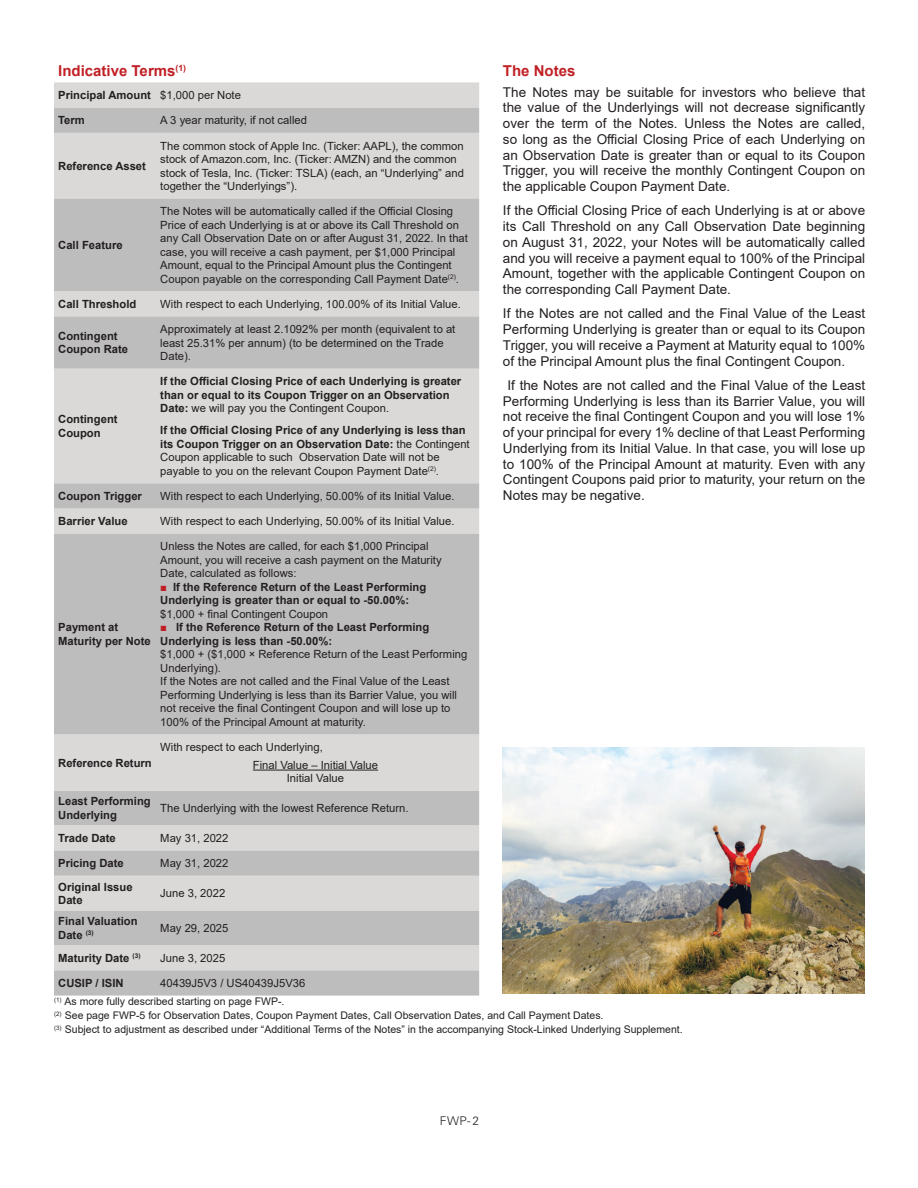
<style>
.page{position:relative;width:918px;height:1188px;background:#fff}
.page>*{position:absolute;margin:0;border:0;box-sizing:border-box;transform-origin:0 0}
.t1{font:700 15px "Arial";color:#c02025}
.t2{font:13.5px/15.8px "Arial";color:#231f20;text-align:justify}
.t3{font:300 12px "Univers";color:#231f20}
.t4{font:11.25px/13.5px "Arial";color:#231f20}
.t5{font:700 11.25px/13.5px "Arial";color:#231f20}
.t6{font:10.5px/14px "Arial";color:#231f20}
.s1{font-weight:400}
.s2{font-weight:700}
.s3{color:#c02025}
</style>
<div class="page">
<div style="left:54px;top:82px;width:425px;height:26px;background:#dad9d8"></div>
<svg style="left:54px;top:108px;width:425px;height:888px;fill:#bebdbd"></svg>
<hr style="left:253px;top:770px;width:125px;height:1px;background:#231f20">
<img style="left:503px;top:747px;width:361px;height:247px">
<h1 class="t1" style="left:58px;top:61px;width:129px">Indicative Terms<sup>(1)</sup></h1>
<h1 class="t1" style="left:503px;top:61px;width:74px">The Notes</h1>
<p class="t5" style="left:58px;top:89px;width:184px">Principal Amount <span class="s1">$1,000 per Note</span></p>
<p class="t5" style="left:58px;top:114px;width:28px">Term</p>
<p class="t4" style="left:160px;top:114px;width:148px">A 3 year maturity, if not called</p>
<p class="t5" style="left:58px;top:159px;width:89px">Reference Asset</p>
<p class="t2" style="left:503px;top:84px;width:364px">The Notes may be suitable for investors who believe that the value of the Underlyings will not decrease significantly over the term of the Notes. Unless the Notes are called, so long as the Official Closing Price of each Underlying on an Observation Date is greater than or equal to its Coupon Trigger, you will receive the monthly Contingent Coupon on the applicable Coupon Payment Date.</p>
<p class="t2" style="left:503px;top:203px;width:364px">If the Official Closing Price of each Underlying is at or above its Call Threshold on any Call Observation Date beginning on August 31, 2022, your Notes will be automatically called and you will receive a payment equal to 100% of the Principal Amount, together with the applicable Contingent Coupon on the corresponding Call Payment Date.</p>
<p class="t2" style="left:503px;top:306px;width:364px">If the Notes are not called and the Final Value of the Least Performing Underlying is greater than or equal to its Coupon Trigger, you will receive a Payment at Maturity equal to 100% of the Principal Amount plus the final Contingent Coupon.</p>
<p class="t2" style="left:503px;top:377px;width:364px;text-indent:5px">If the Notes are not called and the Final Value of the Least Performing Underlying is less than its Barrier Value, you will not receive the final Contingent Coupon and you will lose 1% of your principal for every 1% decline of that Least Performing Underlying from its Initial Value. In that case, you will lose up to 100% of the Principal Amount at maturity. Even with any Contingent Coupons paid prior to maturity, your return on the Notes may be negative.</p>
<p class="t4" style="left:160px;top:139px;width:305px">The common stock of Apple Inc. (Ticker: AAPL), the common stock of Amazon.com, Inc. (Ticker: AMZN) and the common stock of Tesla, Inc. (Ticker: TSLA) (each, an “Underlying” and together the “Underlyings”).</p>
<p class="t4" style="left:160px;top:204px;width:309px">The Notes will be automatically called if the Official Closing Price of each Underlying is at or above its Call Threshold on any Call Observation Date on or after August 31, 2022. In that case, you will receive a cash payment, per $1,000 Principal Amount, equal to the Principal Amount plus the Contingent Coupon payable on the corresponding Call Payment Date<sup>(2)</sup>.</p>
<p class="t5" style="left:58px;top:238px;width:66px">Call Feature</p>
<p class="t5" style="left:58px;top:297px;width:80px">Call Threshold</p>
<p class="t4" style="left:160px;top:297px;width:302px">With respect to each Underlying, 100.00% of its Initial Value.</p>
<p class="t5" style="left:58px;top:329px;width:71px">Contingent<br>Coupon Rate</p>
<p class="t4" style="left:160px;top:322px;width:297px">Approximately at least 2.1092% per month (equivalent to at least 25.31% per annum) (to be determined on the Trade<br>Date).</p>
<p class="t5" style="left:160px;top:375px;width:303px">If the Official Closing Price of each Underlying is greater than or equal to its Coupon Trigger on an Observation<br>Date: <span class="s1">we will pay you the Contingent Coupon.</span></p>
<p class="t4" style="left:160px;top:424px;width:311px"><span class="s2">If the Official Closing Price of any Underlying is less than its Coupon Trigger on an Observation Date:</span> the Contingent Coupon applicable to such Observation Date will not be payable to you on the relevant Coupon Payment Date<sup>(2)</sup>.</p>
<p class="t5" style="left:58px;top:413px;width:61px">Contingent<br>Coupon</p>
<p class="t5" style="left:58px;top:489px;width:85px">Coupon Trigger</p>
<p class="t4" style="left:160px;top:489px;width:296px">With respect to each Underlying, 50.00% of its Initial Value.</p>
<p class="t5" style="left:58px;top:515px;width:71px">Barrier Value</p>
<p class="t4" style="left:160px;top:514px;width:296px">With respect to each Underlying, 50.00% of its Initial Value.</p>
<p class="t5" style="left:58px;top:621px;width:94px">Payment at<br>Maturity per Note</p>
<p class="t5" style="left:58px;top:756px;width:95px">Reference Return</p>
<p class="t4" style="left:160px;top:540px;width:283px">Unless the Notes are called, for each $1,000 Principal<br>Amount, you will receive a cash payment on the Maturity<br>Date, calculated as follows:</p>
<p class="t5" style="left:160px;top:580px;width:267px"><span class="s3">■</span> If the Reference Return of the Least Performing<br>Underlying is greater than or equal to -50.00%:</p>
<p class="t4" style="left:160px;top:607px;width:169px">$1,000 + final Contingent Coupon</p>
<p class="t5" style="left:160px;top:621px;width:271px"><span class="s3">■</span> If the Reference Return of the Least Performing<br>Underlying is less than -50.00%:</p>
<p class="t4" style="left:160px;top:648px;width:309px">$1,000 + ($1,000 × Reference Return of the Least Performing Underlying).<br>If the Notes are not called and the Final Value of the Least Performing Underlying is less than its Barrier Value, you will not receive the final Contingent Coupon and will lose up to 100% of the Principal Amount at maturity.</p>
<p class="t4" style="left:253px;top:738px;width:127px;line-height:17.7px;text-indent:-93px">With respect to each Underlying,<br>Final Value – Initial Value</p>
<p class="t4" style="left:287px;top:772px;width:59px">Initial Value</p>
<p class="t5" style="left:58px;top:795px;width:94px">Least Performing<br>Underlying</p>
<p class="t4" style="left:160px;top:801px;width:250px">The Underlying with the lowest Reference Return.</p>
<p class="t5" style="left:58px;top:831px;width:59px">Trade Date</p>
<p class="t4" style="left:160px;top:831px;width:70px">May 31, 2022</p>
<p class="t5" style="left:58px;top:857px;width:67px">Pricing Date</p>
<p class="t4" style="left:160px;top:856px;width:70px">May 31, 2022</p>
<p class="t5" style="left:58px;top:880px;width:76px">Original Issue<br>Date</p>
<p class="t4" style="left:160px;top:887px;width:67px">June 3, 2022</p>
<p class="t5" style="left:58px;top:915px;width:81px">Final Valuation<br>Date <sup>(3)</sup></p>
<p class="t4" style="left:160px;top:921px;width:70px">May 29, 2025</p>
<p class="t5" style="left:58px;top:951px;width:84px">Maturity Date <sup>(3)</sup></p>
<p class="t4" style="left:160px;top:951px;width:67px">June 3, 2025</p>
<p class="t5" style="left:58px;top:977px;width:67px">CUSIP / ISIN</p>
<p class="t4" style="left:160px;top:976px;width:147px">40439J5V3 / US40439J5V36</p>
<p class="t6" style="left:54px;top:995px;width:630px"><sup>(1)</sup> As more fully described starting on page FWP-.<br><sup>(2)</sup> See page FWP-5 for Observation Dates, Coupon Payment Dates, Call Observation Dates, and Call Payment Dates.<br><sup>(3)</sup> Subject to adjustment as described under “Additional Terms of the Notes” in the accompanying Stock-Linked Underlying Supplement.</p>
<p class="t3" style="left:440px;top:1114px;width:41px">FWP- 2</p>
</div>
